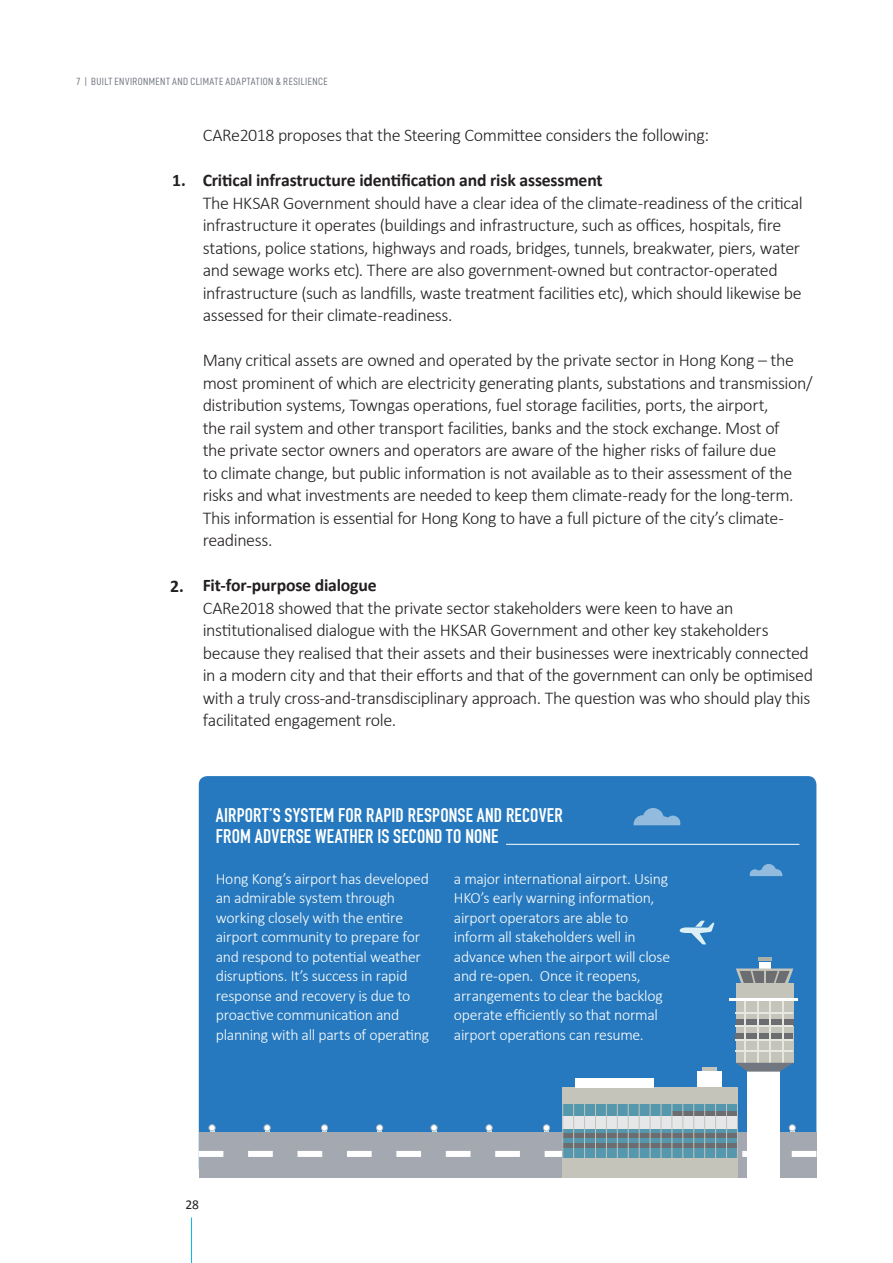
<style>
.page{position:relative;width:893px;height:1263px;background:#fff}
.page>*{position:absolute;margin:0;border:0;box-sizing:border-box;transform-origin:0 0}
.t1{font:700 19.5px/21px "DIN Condensed";letter-spacing:.01em;color:#fff}
.t2{font:300 18px/22.5px "Calibri";letter-spacing:-.025em;color:#231f20}
.t3{font:700 17.7px "Calibri";letter-spacing:-.01em;color:#231f20}
.t4{font:300 15.75px/19.5px "Calibri";letter-spacing:-.015em;color:#fff}
.t5{font:13.5px "Calibri";color:#231f20}
.t6{font:10.5px "D DIN Condensed";letter-spacing:.04em;color:#717780}
</style>
<div class="page">
<hr style="left:191px;top:1217px;width:1px;height:46px;background:#02b9e6">
<div style="left:199px;top:776px;width:617px;height:401px;background:#2679be;border-radius:9px"></div>
<svg style="left:209px;top:1125px;width:6px;height:6px"></svg>
<div style="left:209px;top:1124px;width:7px;height:7px;border:1px solid #acb7be;border-radius:50%"></div>
<svg style="left:264px;top:1125px;width:6px;height:6px"></svg>
<div style="left:264px;top:1124px;width:7px;height:7px;border:1px solid #acb7be;border-radius:50%"></div>
<div style="left:321px;top:1125px;width:7px;height:6px;background:#fff;border-radius:50%"></div>
<div style="left:321px;top:1124px;width:7px;height:7px;border:1px solid #acb7be;border-radius:50%"></div>
<div style="left:376px;top:1125px;width:7px;height:6px;background:#fff;border-radius:50%"></div>
<div style="left:376px;top:1124px;width:7px;height:7px;border:1px solid #acb7be;border-radius:50%"></div>
<svg style="left:431px;top:1125px;width:6px;height:6px"></svg>
<div style="left:431px;top:1124px;width:6px;height:7px;border:1px solid #acb7be;border-radius:50%"></div>
<svg style="left:486px;top:1125px;width:6px;height:6px"></svg>
<div style="left:486px;top:1124px;width:7px;height:7px;border:1px solid #acb7be;border-radius:50%"></div>
<div style="left:543px;top:1125px;width:7px;height:6px;background:#fff;border-radius:50%"></div>
<div style="left:543px;top:1124px;width:7px;height:7px;border:1px solid #acb7be;border-radius:50%"></div>
<svg style="left:789px;top:1125px;width:6px;height:6px"></svg>
<div style="left:789px;top:1124px;width:7px;height:7px;border:1px solid #acb7be;border-radius:50%"></div>
<hr style="left:506px;top:844px;width:293px;height:1px;background:#fff">
<div style="left:199px;top:1131px;width:617px;height:46px;background:#a4a8b0"></div>
<svg style="left:199px;top:1151px;width:617px;height:6px"></svg>
<div style="left:736px;top:983px;width:57px;height:80px;background:#c4c4bb"></div>
<div style="left:736px;top:1019px;width:57px;height:7px;background:#6c6d70"></div>
<div style="left:736px;top:1033px;width:57px;height:6px;background:#6c6d70"></div>
<div style="left:759px;top:962px;width:12px;height:8px;background:#fff"></div>
<hr style="left:758px;top:957px;width:13px;height:4px;background:#a8b0a8">
<svg style="left:736px;top:968px;width:57px;height:15px"></svg>
<hr style="left:744px;top:999px;width:2px;height:64px;background:#e6e7df">
<hr style="left:757px;top:999px;width:2px;height:64px;background:#e6e7df">
<hr style="left:769px;top:999px;width:2px;height:64px;background:#e6e7df">
<hr style="left:782px;top:999px;width:2px;height:64px;background:#e6e7df">
<hr style="left:735px;top:1012px;width:58px;height:1px;background:#e6e7df">
<hr style="left:735px;top:1025px;width:58px;height:2px;background:#e6e7df">
<hr style="left:735px;top:1039px;width:58px;height:2px;background:#e6e7df">
<hr style="left:735px;top:1050px;width:58px;height:2px;background:#e6e7df">
<div style="left:747px;top:1071px;width:33px;height:107px;background:#fff"></div>
<svg style="left:736px;top:1063px;width:57px;height:8px"></svg>
<hr style="left:729px;top:998px;width:69px;height:3px;background:#fff">
<div style="left:563px;top:1087px;width:175px;height:91px;background:#c4c4bb"></div>
<div style="left:575px;top:1078px;width:78px;height:9px;background:#fff"></div>
<div style="left:562px;top:1104px;width:176px;height:53px;background:#5598ae"></div>
<div style="left:562px;top:1116px;width:175px;height:13px;background:#e6e7e9"></div>
<hr style="left:562px;top:1134px;width:176px;height:4px;background:#6c6d70">
<div style="left:562px;top:1143px;width:176px;height:5px;background:#6c6d70"></div>
<div style="left:703px;top:1067px;width:14px;height:5px;background:#c4c4bb"></div>
<div style="left:672px;top:1111px;width:65px;height:5px;background:#6c6d70"></div>
<hr style="left:562px;top:1102px;width:1px;height:56px;background:#c4c4bb">
<hr style="left:573px;top:1102px;width:1px;height:56px;background:#c4c4bb">
<hr style="left:584px;top:1102px;width:1px;height:56px;background:#c4c4bb">
<hr style="left:595px;top:1102px;width:1px;height:56px;background:#c4c4bb">
<hr style="left:606px;top:1102px;width:1px;height:56px;background:#c4c4bb">
<hr style="left:617px;top:1102px;width:1px;height:56px;background:#c4c4bb">
<hr style="left:628px;top:1102px;width:1px;height:56px;background:#c4c4bb">
<hr style="left:639px;top:1102px;width:1px;height:56px;background:#c4c4bb">
<hr style="left:650px;top:1102px;width:1px;height:56px;background:#c4c4bb">
<hr style="left:660px;top:1102px;width:1px;height:56px;background:#c4c4bb">
<hr style="left:671px;top:1102px;width:1px;height:56px;background:#c4c4bb">
<hr style="left:682px;top:1102px;width:1px;height:56px;background:#c4c4bb">
<hr style="left:693px;top:1102px;width:1px;height:56px;background:#c4c4bb">
<hr style="left:704px;top:1102px;width:1px;height:56px;background:#c4c4bb">
<hr style="left:715px;top:1102px;width:1px;height:56px;background:#c4c4bb">
<hr style="left:726px;top:1102px;width:1px;height:56px;background:#c4c4bb">
<hr style="left:737px;top:1102px;width:1px;height:56px;background:#c4c4bb">
<div style="left:697px;top:1071px;width:25px;height:16px;background:#fff"></div>
<svg style="left:679px;top:921px;width:35px;height:23px"></svg>
<svg style="left:634px;top:808px;width:46px;height:17px"></svg>
<svg style="left:750px;top:864px;width:32px;height:12px"></svg>
<p class="t6" style="left:76px;top:76px;width:253px">7 | BUILT ENVIRONMENT AND CLIMATE ADAPTATION &amp; RESILIENCE</p>
<p class="t3" style="left:172px;top:169px;width:15px">1.</p>
<p class="t3" style="left:170px;top:575px;width:15px">2.</p>
<p class="t2" style="left:203px;top:123px;width:508px">CARe2018 proposes that the Steering Committee considers the following:</p>
<p class="t3" style="left:203px;top:169px;width:402px">Critical infrastructure identification and risk assessment</p>
<p class="t2" style="left:203px;top:190px;width:602px">The HKSAR Government should have a clear idea of the climate-readiness of the critical infrastructure it operates (buildings and infrastructure, such as offices, hospitals, fire stations, police stations, highways and roads, bridges, tunnels, breakwater, piers, water and sewage works etc). There are also government-owned but contractor-operated infrastructure (such as landfills, waste treatment facilities etc), which should likewise be assessed for their climate-readiness.</p>
<p class="t2" style="left:203px;top:348px;width:611px">Many critical assets are owned and operated by the private sector in Hong Kong – the most prominent of which are electricity generating plants, substations and transmission/ distribution systems, Towngas operations, fuel storage facilities, ports, the airport,<br>the rail system and other transport facilities, banks and the stock exchange. Most of<br>the private sector owners and operators are aware of the higher risks of failure due<br>to climate change, but public information is not available as to their assessment of the risks and what investments are needed to keep them climate-ready for the long-term.<br>This information is essential for Hong Kong to have a full picture of the city’s climate&shy;readiness.</p>
<p class="t3" style="left:203px;top:574px;width:175px">Fit-for-purpose dialogue</p>
<p class="t2" style="left:203px;top:595px;width:612px">CARe2018 showed that the private sector stakeholders were keen to have an institutionalised dialogue with the HKSAR Government and other key stakeholders because they realised that their assets and their businesses were inextricably connected in a modern city and that their efforts and that of the government can only be optimised with a truly cross-and-transdisciplinary approach. The question was who should play this facilitated engagement role.</p>
<p class="t1" style="left:216px;top:804px;width:348px">AIRPORT’S SYSTEM FOR RAPID RESPONSE AND RECOVER<br>FROM ADVERSE WEATHER IS SECOND TO NONE</p>
<p class="t4" style="left:216px;top:868px;width:215px">Hong Kong’s airport has developed an admirable system through working closely with the entire airport community to prepare for and respond to potential weather disruptions. It’s success in rapid response and recovery is due to proactive communication and planning with all parts of operating</p>
<p class="t4" style="left:454px;top:868px;width:218px">a major international airport. Using HKO’s early warning information, airport operators are able to inform all stakeholders well in advance when the airport will close and re-open. Once it reopens, arrangements to clear the backlog operate efficiently so that normal airport operations can resume.</p>
<p class="t5" style="left:185px;top:1196px;width:15px">28</p>
</div>
